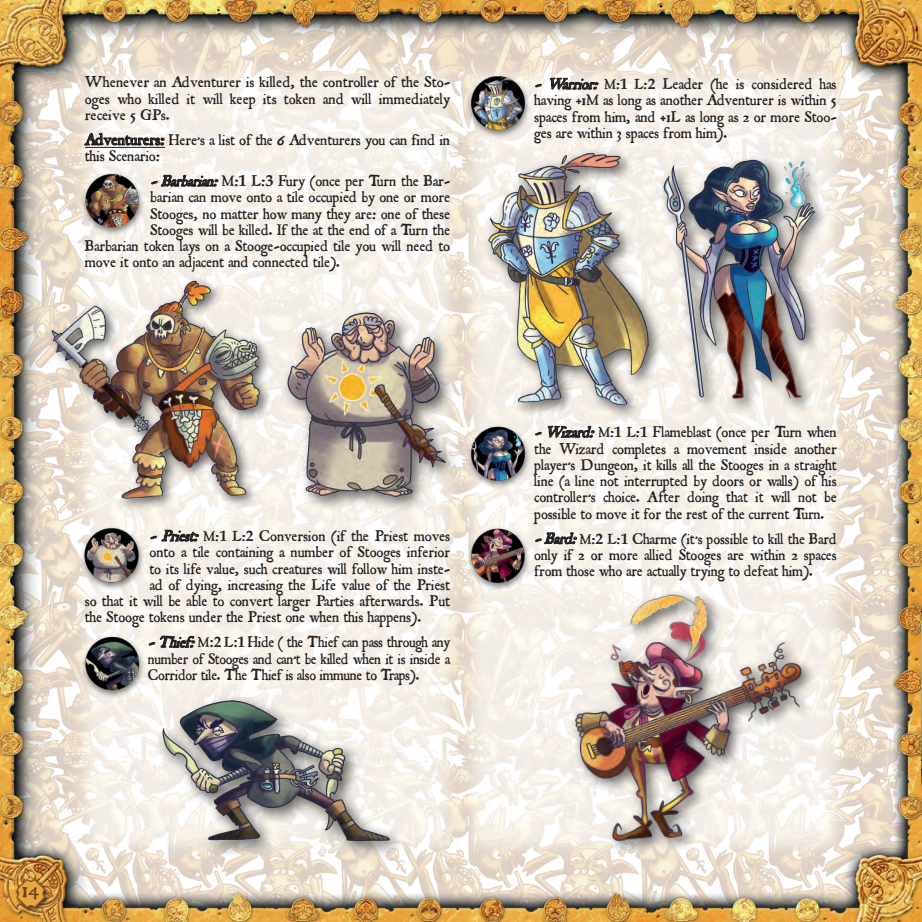
<style>
.page{position:relative;width:922px;height:922px;background:#fff}
.page>*{position:absolute;margin:0;border:0;box-sizing:border-box;transform-origin:0 0}
.t1{font:24.75px "Roman Antique";color:#703e0a;scale:.91 1}
.t2{font:16.62px/16.2px "Roman Antique";color:#231f20;text-align:justify}
.t3{font:16.62px/16.2px "Roman Antique";color:#231f20;text-align:justify;scale:.95 1}
.s1{font-size:17.5px}
.s2{font-style:italic}
.s3{font-family:"Palatino";font-weight:700}
.s4{font-size:15.62px}
.s5{font-family:"Palatino";font-weight:700;font-size:15.62px}
.s6{font-size:18px}
</style>
<div class="page">
<img style="left:0;top:0;width:921px;height:921px">
<div style="left:15px;top:877px;width:36px;height:36px;background:#231f20;opacity:.75"></div>
<svg style="left:15px;top:877px;width:31px;height:31px"></svg>
<hr style="left:85px;top:147px;width:80px;height:1px;background:#231f20">
<svg style="left:84px;top:133px;width:80px;height:13px"></svg>
<svg style="left:151px;top:175px;width:67px;height:13px"></svg>
<img style="left:46px;top:273px;width:234px;height:242px">
<img style="left:72px;top:523px;width:78px;height:68px">
<img style="left:74px;top:629px;width:74px;height:71px">
<img style="left:265px;top:293px;width:200px;height:226px">
<img style="left:72px;top:168px;width:78px;height:68px">
<svg style="left:150px;top:529px;width:49px;height:13px"></svg>
<svg style="left:149px;top:635px;width:46px;height:13px"></svg>
<img style="left:140px;top:681px;width:285px;height:182px">
<svg style="left:535px;top:84px;width:6px;height:3px"></svg>
<svg style="left:550px;top:77px;width:48px;height:14px"></svg>
<img style="left:460px;top:68px;width:74px;height:71px">
<img style="left:460px;top:420px;width:74px;height:71px">
<img style="left:456px;top:516px;width:78px;height:75px">
<img style="left:477px;top:139px;width:198px;height:279px">
<img style="left:651px;top:143px;width:190px;height:275px">
<svg style="left:535px;top:432px;width:6px;height:3px"></svg>
<svg style="left:548px;top:424px;width:46px;height:14px"></svg>
<svg style="left:535px;top:532px;width:42px;height:13px"></svg>
<img style="left:550px;top:575px;width:276px;height:287px">
<img style="left:921px;top:578px;width:1px;height:224px">
<p class="t2" style="left:85px;top:74px;width:366px">Whenever an Adventurer is killed, the controller of the Sto&shy;oges who killed it will keep its token and will immediately receive 5 GPs.</p>
<p class="t2" style="left:85px;top:132px;width:366px"><span class="s1">Adventurers:</span> Here’s a list of the 6 Adventurers you can find in this Scenario:</p>
<p class="t2" style="left:150px;top:173px;width:301px"><span class="s2">-Barbarian:</span>M:<span class="s3">1</span> L:<span class="s3">3</span> Fury (once per Turn the Bar-</p>
<p class="t2" style="left:150px;top:189px;width:301px">barian can move onto a tile occupied by one or more</p>
<p class="t2" style="left:150px;top:206px;width:301px">Stooges, no matter how many they are: one of these</p>
<p class="t2" style="left:150px;top:222px;width:301px">Stooges will be killed. If the at the end of a Turn the</p>
<p class="t2" style="left:85px;top:238px;width:366px">Barbarian token lays on a Stooge-occupied tile you will need to</p>
<p class="t2" style="left:85px;top:254px;width:256px">move it onto an adjacent and connected tile).</p>
<p class="t2" style="left:150px;top:528px;width:302px"><span class="s2">-Priest:</span><span class="s4">M:</span><span class="s5">1</span> <span class="s4">L:</span><span class="s5">2</span> Conversion (if the Priest moves</p>
<p class="t2" style="left:150px;top:544px;width:302px">onto a tile containing a number of Stooges inferior</p>
<p class="t2" style="left:150px;top:560px;width:302px">to its life value, such creatures will follow him inste-</p>
<p class="t2" style="left:150px;top:576px;width:302px">ad of dying, increasing the Life value of the Priest</p>
<p class="t2" style="left:85px;top:593px;width:367px">so that it will be able to convert larger Parties afterwards. Put</p>
<p class="t2" style="left:85px;top:609px;width:338px">the Stooge tokens under the Priest one when this happens).</p>
<p class="t3" style="left:148px;top:634px;width:319px"><span class="s2">-Thief:</span><span class="s4">M</span><span class="s5">:2</span> <span class="s4">L</span><span class="s5">:1</span> Hide ( the Thief can pass through any number of Stooges and can’t be killed when it is inside a Corridor tile. The Thief is also immune to Traps).</p>
<h1 class="t1" style="left:22px;top:874px;width:21px">1<span class="s6">4</span></h1>
<p class="t2" style="left:534px;top:76px;width:304px"><span class="s2">- Warrior:</span><span class="s4">M:</span><span class="s5">1</span> <span class="s4">L:</span><span class="s5">2</span> Leader (he is considered has having +1M as long as another Adventurer is within 5 spaces from him, and +1L as long as 2 or more Stoo&shy;ges are within 3 spaces from him).</p>
<p class="t2" style="left:534px;top:424px;width:304px"><span class="s2">-Wizard:</span><span class="s4">M:</span><span class="s5">1</span> <span class="s4">L:</span><span class="s5">1</span> Flameblast (once per Turn when the Wizard completes a movement inside another player’s Dungeon, it kills all the Stooges in a straight line (a line not interrupted by doors or walls) of his controller’s choice. After doing that it will not be possible to move it for the rest of the current Turn.</p>
<p class="t2" style="left:534px;top:530px;width:304px"><span class="s2">-Bard:</span><span class="s4">M:</span><span class="s5">2</span> <span class="s4">L:</span><span class="s5">1</span> Charme (it’s possible to kill the Bard only if 2 or more allied Stooges are within 2 spaces from those who are actually trying to defeat him).</p>
</div>
